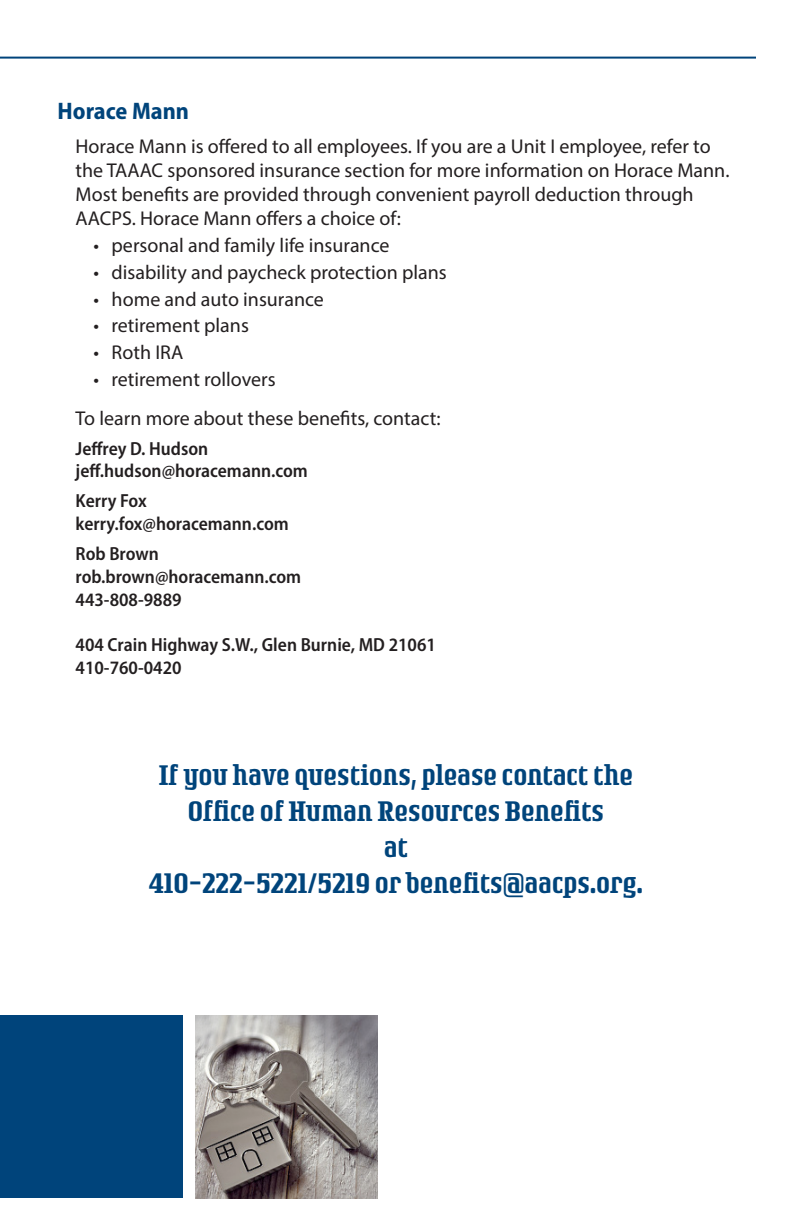
<style>
.page{position:relative;width:792px;height:1224px;background:#fff}
.page>*{position:absolute;margin:0;border:0;box-sizing:border-box;transform-origin:0 0}
.t1{font:500 30px/36px "Rogue Serif";color:#00447b;text-align:center}
.subheader_2{font:700 semi-condensed 24px "Myriad Pro";color:#00447b}
.text{font:20px/24px "Myriad Pro";color:#231f20}
.contact_info{font:600 semi-condensed 19px/22.8px "Myriad Pro";color:#231f20}
</style>
<div class="page">
<hr style="left:0;top:57px;width:756px;height:2px;background:#00447b">
<div style="left:0;top:1016px;width:182px;height:182px;background:#00447b"></div>
<img style="left:196px;top:1016px;width:182px;height:182px">
<p class="subheader_2" style="left:58px;top:97px;width:133px">Horace Mann</p>
<p class="text" style="left:76px;top:134px;width:655px">Horace Mann is offered to all employees. If you are a Unit I employee, refer to the TAAAC sponsored insurance section for more information on Horace Mann.<br>Most benefits are provided through convenient payroll deduction through AACPS. Horace Mann offers a choice of:</p>
<p class="text" style="left:94px;top:233px;width:298px">• personal and family life insurance</p>
<p class="text" style="left:94px;top:260px;width:355px">• disability and paycheck protection plans</p>
<p class="text" style="left:94px;top:287px;width:232px">• home and auto insurance</p>
<p class="text" style="left:94px;top:313px;width:157px">• retirement plans</p>
<p class="text" style="left:94px;top:340px;width:91px">• Roth IRA</p>
<p class="text" style="left:94px;top:367px;width:184px">• retirement rollovers</p>
<p class="text" style="left:76px;top:406px;width:366px">To learn more about these benefits, contact:</p>
<p class="contact_info" style="left:76px;top:437px;width:234px">Jeffrey D. Hudson jeff.hudson@horacemann.com</p>
<p class="contact_info" style="left:76px;top:490px;width:215px">Kerry Fox kerry.fox@horacemann.com</p>
<p class="contact_info" style="left:76px;top:543px;width:227px">Rob Brown rob.brown@horacemann.com<br>443-808-9889</p>
<p class="contact_info" style="left:76px;top:634px;width:362px">404 Crain Highway S.W., Glen Burnie, MD 21061</p>
<p class="contact_info" style="left:76px;top:657px;width:108px">410-760-0420</p>
<p class="t1" style="left:159px;top:756px;width:476px">If you have questions, please contact the<br>Office of Human Resources Benefits</p>
<p class="t1" style="left:149px;top:828px;width:495px">at<br>410-222-5221/5219 or benefits@aacps.org.</p>
</div>
